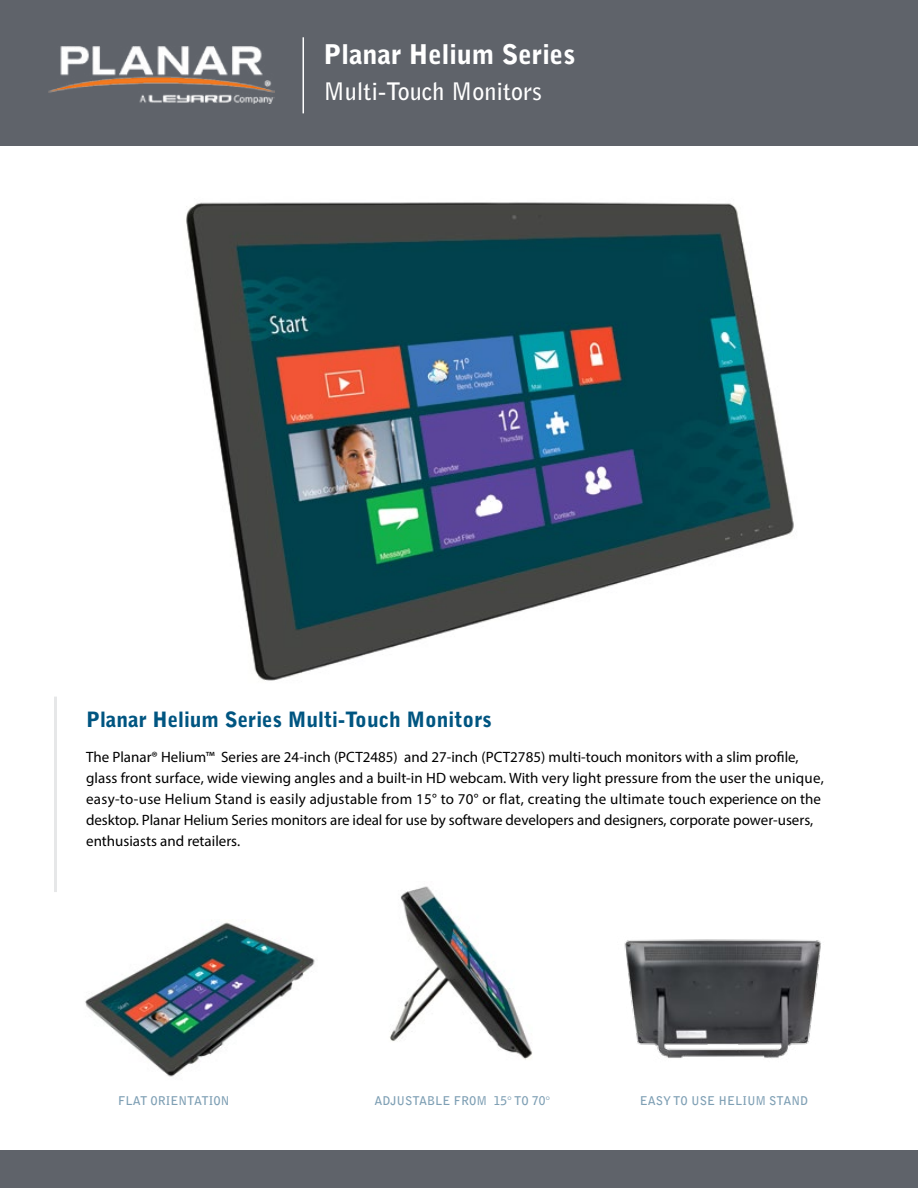
<style>
.page{position:relative;width:918px;height:1188px;background:#fff}
.page>*{position:absolute;margin:0;border:0;box-sizing:border-box;transform-origin:0 0}
.t1{font:900 27px "Bell Gothic Std";color:#fff}
.t2{font:700 24px "Bell Gothic Std";color:#fff}
.t3{font:900 21px "Bell Gothic Std";color:#005581}
.t4{font:15px/21px "Myriad Pro";color:#000}
.t5{font:700 12px "Bell Gothic Std";color:#7e9fb4}
</style>
<div class="page">
<div style="left:0;top:0;width:918px;height:146px;background:#5f636a"></div>
<img style="left:48px;top:47px;width:226px;height:56px">
<hr style="left:303px;top:37px;width:1px;height:76px;background:#fff">
<div style="left:0;top:1150px;width:918px;height:38px;background:#5f636a"></div>
<img style="left:186px;top:202px;width:608px;height:479px">
<hr style="left:54px;top:697px;width:3px;height:195px;background:#e6e7e8">
<img style="left:390px;top:886px;width:143px;height:174px">
<img style="left:624px;top:939px;width:197px;height:120px">
<img style="left:85px;top:922px;width:230px;height:155px">
<h1 class="t1" style="left:324px;top:39px;width:253px">Planar Helium Series</h1>
<h2 class="t2" style="left:324px;top:77px;width:220px">Multi-Touch Monitors</h2>
<h3 class="t3" style="left:86px;top:708px;width:407px">Planar Helium Series Multi-Touch Monitors</h3>
<p class="t4" style="left:86px;top:746px;width:739px">The Planar® Helium ™ Series are 24-inch (PCT2485) and 27-inch (PCT2785) multi-touch monitors with a slim profile, glass front surface, wide viewing angles and a built-in HD webcam. With very light pressure from the user the unique, easy-to-use Helium Stand is easily adjustable from 15° to 70° or flat, creating the ultimate touch experience on the desktop. Planar Helium Series monitors are ideal for use by software developers and designers, corporate power-users, enthusiasts and retailers.</p>
<p class="t5" style="left:118px;top:1094px;width:113px">FLAT ORIENTATION</p>
<p class="t5" style="left:374px;top:1094px;width:177px">ADJUSTABLE FROM 15° TO 70°</p>
<p class="t5" style="left:640px;top:1094px;width:170px">EASY TO USE HELIUM STAND</p>
</div>
